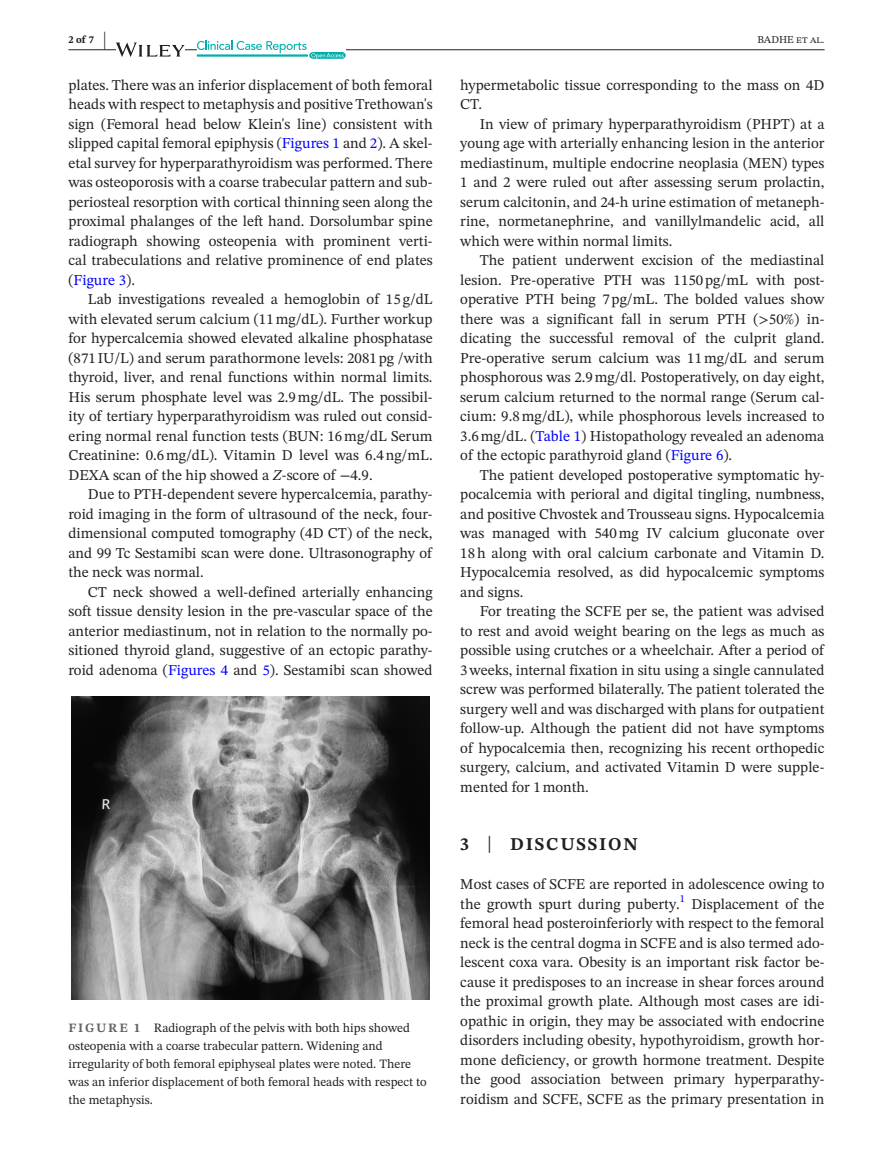
<style>
.page{position:relative;width:893px;height:1174px;background:#fff}
.page>*{position:absolute;margin:0;border:0;box-sizing:border-box;transform-origin:0 0}
.t1{font:700 18px "STIX Two Text";letter-spacing:.1em;color:#231f20}
.t2{font:15px/19.5px "STIX Two Text";color:#231f20;text-align:justify}
.t3{font:12.75px/18px "STIX Two Text";color:#231f20}
.t4{font:10.5px "STIX Two Text";color:#231f20}
.t5{font:700 10.5px "STIX Two Text";color:#231f20}
.t6{font:10.5px "STIX Two Text";color:#00f}
.s1{font-size:21px}
.s2{color:#00f}
.s3{font-style:italic}
.s4{font-family:"STIX"}
.s5{font-weight:700;color:#636366}
.s6{font-weight:400;font-size:23.7px}
</style>
<div class="page">
<hr style="left:68px;top:49px;width:756px;height:1px;background:#231f20">
<svg style="left:116px;top:43px;width:69px;height:14px"></svg>
<svg style="left:197px;top:41px;width:149px;height:18px"></svg>
<div style="left:68px;top:696px;width:365px;height:303px;background:linear-gradient(to bottom,#fff,#fff)"></div>
<img style="left:72px;top:696px;width:357px;height:303px">
<p class="t5" style="left:68px;top:32px;width:39px">2 of 7 <span class="s1">|</span></p>
<p class="t4" style="left:758px;top:32px;width:68px">BADHE et al.</p>
<p class="t2" style="left:68px;top:75px;width:366px">plates. There was an inferior displacement of both femoral heads with respect to metaphysis and positive Trethowan's sign (Femoral head below Klein's line) consistent with slipped capital femoral epiphysis (<span class="s2">Figures 1</span> and <span class="s2">2</span>). A skel&shy;etal survey for hyperparathyroidism was performed. There was osteoporosis with a coarse trabecular pattern and sub&shy;periosteal resorption with cortical thinning seen along the proximal phalanges of the left hand. Dorsolumbar spine radiograph showing osteopenia with prominent verti&shy;cal trabeculations and relative prominence of end plates (<span class="s2">Figure 3</span>).</p>
<p class="t2" style="left:68px;top:289px;width:366px;text-indent:20px">Lab investigations revealed a hemoglobin of 15 g/dL with elevated serum calcium (11mg/dL). Further workup for hypercalcemia showed elevated alkaline phosphatase (871 IU/L) and serum parathormone levels: 2081pg /with thyroid, liver, and renal functions within normal limits.<br>His serum phosphate level was 2.9mg/dL. The possibil&shy;ity of tertiary hyperparathyroidism was ruled out consid&shy;ering normal renal function tests (BUN: 16mg/dL Serum Creatinine: 0.6mg/dL). Vitamin D level was 6.4ng/mL.<br>DEXA scan of the hip showed a <span class="s3">Z</span>-score of −4.9.</p>
<p class="t2" style="left:68px;top:484px;width:366px;text-indent:20px">Due to PTH-dependent severe hypercalcemia, parathy&shy;roid imaging in the form of ultrasound of the neck, four&shy;dimensional computed tomography (4D CT) of the neck, and 99 Tc Sestamibi scan were done. Ultrasonography of the neck was normal.</p>
<p class="t2" style="left:68px;top:582px;width:366px;text-indent:20px">CT neck showed a well-defined arterially enhancing soft tissue density lesion in the pre-vascular space of the anterior mediastinum, not in relation to the normally po&shy;sitioned thyroid gland, suggestive of an ectopic parathy&shy;roid adenoma (<span class="s2">Figures 4</span> and <span class="s2">5</span>). Sestamibi scan showed</p>
<p class="t2" style="left:460px;top:75px;width:366px">hypermetabolic tissue corresponding to the mass on 4D<br>CT.</p>
<p class="t2" style="left:460px;top:114px;width:366px;text-indent:19px">In view of primary hyperparathyroidism (PHPT) at a young age with arterially enhancing lesion in the anterior mediastinum, multiple endocrine neoplasia (MEN) types 1 and 2 were ruled out after assessing serum prolactin, serum calcitonin, and 24-h urine estimation of metaneph&shy;rine, normetanephrine, and vanillylmandelic acid, all which were within normal limits.</p>
<p class="t2" style="left:460px;top:250px;width:366px;text-indent:20px">The patient underwent excision of the mediastinal lesion. Pre-operative PTH was 1150pg/mL with post&shy;operative PTH being 7pg/mL. The bolded values show there was a significant fall in serum PTH (<span class="s4">&gt;</span>50%) in&shy;dicating the successful removal of the culprit gland.<br>Pre-operative serum calcium was 11mg/dL and serum phosphorous was 2.9mg/dl. Postoperatively, on day eight, serum calcium returned to the normal range (Serum cal&shy;cium: 9.8mg/dL), while phosphorous levels increased to 3.6mg/dL. (<span class="s2">Table 1</span>) Histopathology revealed an adenoma of the ectopic parathyroid gland (<span class="s2">Figure 6</span>).</p>
<p class="t2" style="left:460px;top:465px;width:366px;text-indent:20px">The patient developed postoperative symptomatic hy&shy;pocalcemia with perioral and digital tingling, numbness, and positive Chvostek and Trousseau signs. Hypocalcemia was managed with 540mg IV calcium gluconate over 18h along with oral calcium carbonate and Vitamin D.<br>Hypocalcemia resolved, as did hypocalcemic symptoms and signs.</p>
<p class="t2" style="left:460px;top:601px;width:366px;text-indent:19px">For treating the SCFE per se, the patient was advised to rest and avoid weight bearing on the legs as much as possible using crutches or a wheelchair. After a period of 3weeks, internal fixation in situ using a single cannulated screw was performed bilaterally. The patient tolerated the surgery well and was discharged with plans for outpatient follow-up. Although the patient did not have symptoms of hypocalcemia then, recognizing his recent orthopedic surgery, calcium, and activated Vitamin D were supple&shy;mented for 1month.</p>
<p class="t3" style="left:68px;top:1018px;width:360px"><span class="s5">FIGURE 1</span> Radiograph of the pelvis with both hips showed osteopenia with a coarse trabecular pattern. Widening and irregularity of both femoral epiphyseal plates were noted. There was an inferior displacement of both femoral heads with respect to the metaphysis.</p>
<p class="t1" style="left:460px;top:831px;width:179px">3 <span class="s6">|</span> DISCUSSION</p>
<p class="t2" style="left:460px;top:874px;width:366px">Most cases of SCFE are reported in adolescence owing to the growth spurt during puberty.</p>
<p class="t6" style="left:680px;top:891px;width:7px">1</p>
<p class="t2" style="left:460px;top:894px;width:366px;text-indent:231px">Displacement of the femoral head posteroinferiorly with respect to the femoral neck is the central dogma in SCFE and is also termed ado&shy;lescent coxa vara. Obesity is an important risk factor be&shy;cause it predisposes to an increase in shear forces around the proximal growth plate. Although most cases are idi&shy;opathic in origin, they may be associated with endocrine disorders including obesity, hypothyroidism, growth hor&shy;mone deficiency, or growth hormone treatment. Despite the good association between primary hyperparathy&shy;roidism and SCFE, SCFE as the primary presentation in</p>
</div>
